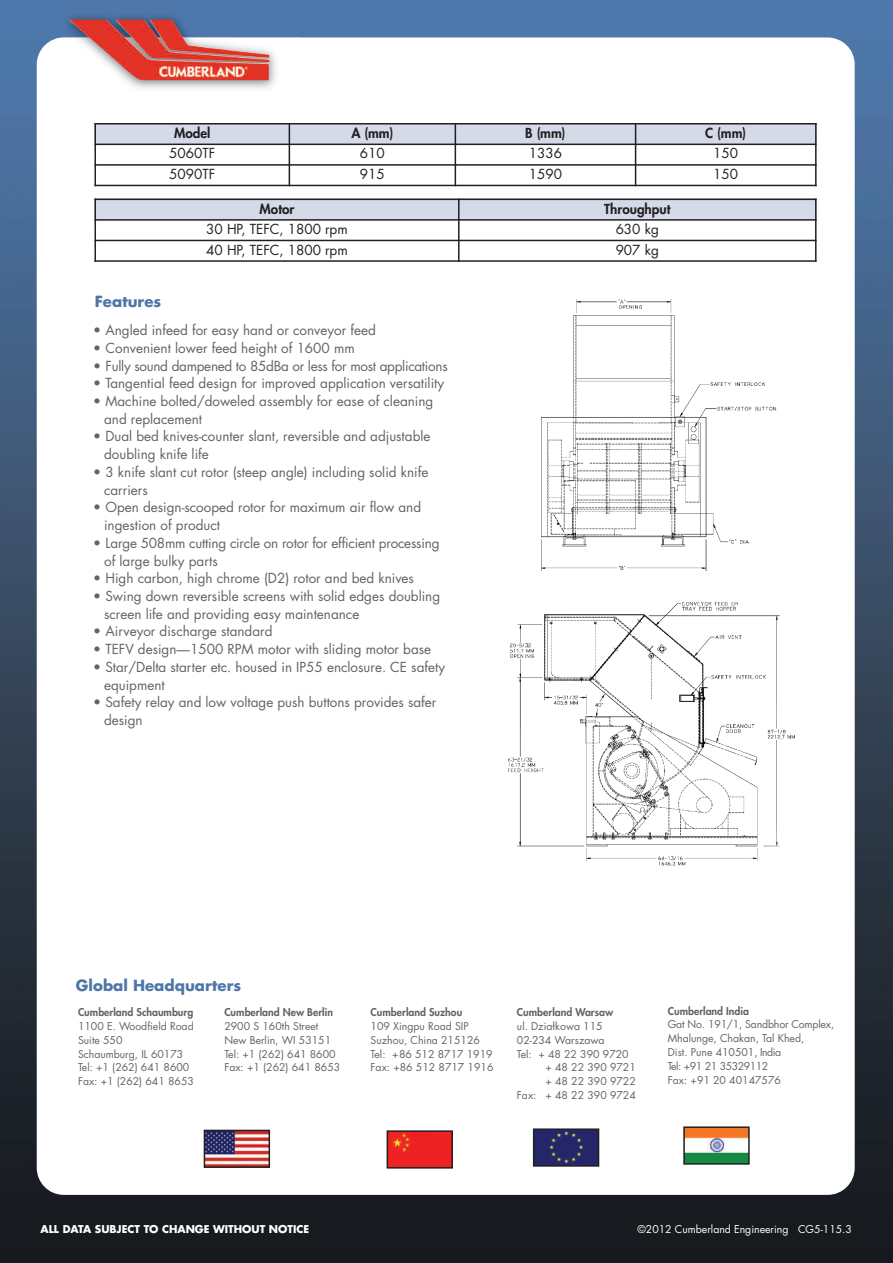
<style>
.page{position:relative;width:893px;height:1263px;background:#fff}
.page>*{position:absolute;margin:0;border:0;box-sizing:border-box;transform-origin:0 0}
.t1{font:700 15px "Futura";color:#4e76a8}
.t2{font:13.5px/17.7px "Futura";color:#636366}
.t3{font:13.5px "Futura";color:#231f20}
.t4{font:13.5px "Futura";letter-spacing:-.02em;color:#636366}
.t5{font:800 13.5px "Futura";color:#231f20}
.t6{font:10.5px/13.8px "Futura";color:#636366}
.t7{font:800 10.5px "Futura";color:#636366}
.t8{font:700 10.5px "Futura";color:#fff}
.t9{font:10.5px "Futura";color:#fff}
</style>
<div class="page">
<img style="left:0;top:0;width:893px;height:1263px">
<div style="left:37px;top:38px;width:818px;height:1157px;background:#fff;border-radius:27px"></div>
<img style="left:56px;top:8px;width:246px;height:81px">
<img style="left:69px;top:20px;width:200px;height:60px">
<img style="left:207px;top:1133px;width:60px;height:32px">
<div style="left:204px;top:1130px;width:66px;height:38px;border:2px solid #231f20"></div>
<img style="left:390px;top:1133px;width:60px;height:32px">
<div style="left:387px;top:1130px;width:66px;height:38px;border:2px solid #231f20"></div>
<img style="left:536px;top:1131px;width:60px;height:33px">
<div style="left:533px;top:1128px;width:66px;height:39px;border:2px solid #231f20"></div>
<img style="left:686px;top:1129px;width:61px;height:33px">
<div style="left:683px;top:1126px;width:67px;height:39px;border:2px solid #231f20"></div>
<img style="left:541px;top:299px;width:236px;height:271px">
<div style="left:94px;top:123px;width:195px;height:21px;background:#d4dae8"></div>
<div style="left:289px;top:123px;width:166px;height:21px;background:#d4dae8"></div>
<div style="left:455px;top:123px;width:181px;height:21px;background:#d4dae8"></div>
<div style="left:636px;top:123px;width:181px;height:21px;background:#d4dae8"></div>
<hr style="left:94px;top:123px;width:2px;height:63px;background:#231f20">
<hr style="left:289px;top:123px;width:1px;height:63px;background:#231f20">
<hr style="left:455px;top:123px;width:1px;height:63px;background:#231f20">
<hr style="left:635px;top:123px;width:1px;height:63px;background:#231f20">
<hr style="left:815px;top:123px;width:2px;height:63px;background:#231f20">
<hr style="left:94px;top:123px;width:723px;height:2px;background:#231f20">
<hr style="left:94px;top:144px;width:723px;height:1px;background:#231f20">
<hr style="left:94px;top:164px;width:723px;height:2px;background:#231f20">
<hr style="left:94px;top:185px;width:723px;height:1px;background:#231f20">
<div style="left:94px;top:199px;width:365px;height:21px;background:#d4dae8"></div>
<div style="left:459px;top:199px;width:357px;height:21px;background:#d4dae8"></div>
<hr style="left:94px;top:199px;width:2px;height:63px;background:#231f20">
<hr style="left:458px;top:199px;width:2px;height:63px;background:#231f20">
<hr style="left:815px;top:199px;width:1px;height:63px;background:#231f20">
<hr style="left:94px;top:199px;width:722px;height:1px;background:#231f20">
<hr style="left:94px;top:219px;width:722px;height:2px;background:#231f20">
<hr style="left:94px;top:240px;width:722px;height:1px;background:#231f20">
<hr style="left:94px;top:260px;width:722px;height:2px;background:#231f20">
<img style="left:508px;top:602px;width:287px;height:264px">
<p class="t5" style="left:174px;top:127px;width:38px">Model</p>
<p class="t5" style="left:351px;top:127px;width:43px">A (mm)</p>
<p class="t5" style="left:525px;top:127px;width:42px">B (mm)</p>
<p class="t5" style="left:705px;top:127px;width:42px">C (mm)</p>
<p class="t3" style="left:169px;top:147px;width:48px">5060TF</p>
<p class="t3" style="left:360px;top:147px;width:26px">610</p>
<p class="t3" style="left:529px;top:147px;width:35px">1336</p>
<p class="t3" style="left:713px;top:147px;width:26px">150</p>
<p class="t3" style="left:169px;top:168px;width:48px">5090TF</p>
<p class="t3" style="left:360px;top:168px;width:26px">915</p>
<p class="t3" style="left:529px;top:168px;width:35px">1590</p>
<p class="t3" style="left:713px;top:168px;width:26px">150</p>
<p class="t5" style="left:260px;top:202px;width:36px">Motor</p>
<p class="t5" style="left:604px;top:202px;width:68px">Throughput</p>
<p class="t3" style="left:206px;top:223px;width:143px">30 HP, TEFC, 1800 rpm</p>
<p class="t3" style="left:616px;top:223px;width:45px">630 kg</p>
<p class="t3" style="left:206px;top:243px;width:143px">40 HP, TEFC, 1800 rpm</p>
<p class="t3" style="left:616px;top:243px;width:45px">907 kg</p>
<p class="t1" style="left:95px;top:295px;width:68px">Features</p>
<p class="t2" style="left:93px;top:322px;width:284px">• Angled infeed for easy hand or conveyor feed</p>
<p class="t2" style="left:93px;top:340px;width:263px">• Convenient lower feed height of 1600 mm</p>
<p class="t4" style="left:93px;top:359px;width:356px">• Fully sound dampened to 85dBa or less for most applications</p>
<p class="t2" style="left:93px;top:376px;width:352px">• Tangential feed design for improved application versatility</p>
<p class="t2" style="left:104px;top:393px;width:331px;text-indent:-11px">• Machine bolted/doweled assembly for ease of cleaning and replacement</p>
<p class="t2" style="left:104px;top:429px;width:328px;text-indent:-11px">• Dual bed knives-counter slant, reversible and adjustable doubling knife life</p>
<p class="t2" style="left:104px;top:464px;width:326px;text-indent:-11px">• 3 knife slant cut rotor (steep angle) including solid knife carriers</p>
<p class="t2" style="left:104px;top:500px;width:319px;text-indent:-11px">• Open design-scooped rotor for maximum air flow and ingestion of product</p>
<p class="t2" style="left:104px;top:535px;width:337px;text-indent:-11px">• Large 508mm cutting circle on rotor for efficient processing of large bulky parts</p>
<p class="t2" style="left:93px;top:571px;width:322px">• High carbon, high chrome (D2) rotor and bed knives</p>
<p class="t2" style="left:104px;top:588px;width:338px;text-indent:-11px">• Swing down reversible screens with solid edges doubling screen life and providing easy maintenance</p>
<p class="t2" style="left:93px;top:624px;width:181px">• Airveyor discharge standard</p>
<p class="t2" style="left:93px;top:641px;width:339px">• TEFV design—1500 RPM motor with sliding motor base</p>
<p class="t2" style="left:104px;top:659px;width:342px;text-indent:-11px">• Star/Delta starter etc. housed in IP55 enclosure. CE safety equipment</p>
<p class="t2" style="left:104px;top:695px;width:334px;text-indent:-11px">• Safety relay and low voltage push buttons provides safer design</p>
<p class="t1" style="left:76px;top:979px;width:167px">Global Headquarters</p>
<p class="t7" style="left:78px;top:1007px;width:117px">Cumberland Schaumburg</p>
<p class="t6" style="left:78px;top:1020px;width:117px">1100 E. Woodfield Road<br>Suite 550<br>Schaumburg, IL 60173<br>Tel: +1 (262) 641 8600<br>Fax: +1 (262) 641 8653</p>
<p class="t7" style="left:224px;top:1007px;width:110px">Cumberland New Berlin</p>
<p class="t6" style="left:224px;top:1020px;width:117px">2900 S 160th Street<br>New Berlin, WI 53151<br>Tel: +1 (262) 641 8600<br>Fax: +1 (262) 641 8653</p>
<p class="t7" style="left:371px;top:1007px;width:93px">Cumberland Suzhou</p>
<p class="t6" style="left:371px;top:1020px;width:124px">109 Xingpu Road SIP<br>Suzhou, China 215126<br>Tel: +86 512 8717 1919<br>Fax: +86 512 8717 1916</p>
<p class="t7" style="left:517px;top:1007px;width:98px">Cumberland Warsaw</p>
<p class="t6" style="left:517px;top:1020px;width:87px">ul. Działkowa 115</p>
<p class="t6" style="left:517px;top:1034px;width:89px">02-234 Warszawa</p>
<p class="t6" style="left:517px;top:1048px;width:113px">Tel: + 48 22 390 9720</p>
<p class="t6" style="left:545px;top:1061px;width:92px">+ 48 22 390 9721</p>
<p class="t6" style="left:545px;top:1075px;width:92px">+ 48 22 390 9722</p>
<p class="t6" style="left:517px;top:1089px;width:120px">Fax: + 48 22 390 9724</p>
<p class="t7" style="left:668px;top:1006px;width:83px">Cumberland India</p>
<p class="t6" style="left:668px;top:1018px;width:168px">Gat No. 191/1, Sandbhor Complex,<br>Mhalunge, Chakan, Tal Khed,<br>Dist. Pune 410501, India<br>Tel: +91 21 35329112<br>Fax: +91 20 40147576</p>
<p class="t8" style="left:40px;top:1225px;width:270px">ALL DATA SUBJECT TO CHANGE WITHOUT NOTICE</p>
<p class="t9" style="left:637px;top:1225px;width:216px">©2012 Cumberland Engineering CG5-115.3</p>
</div>
